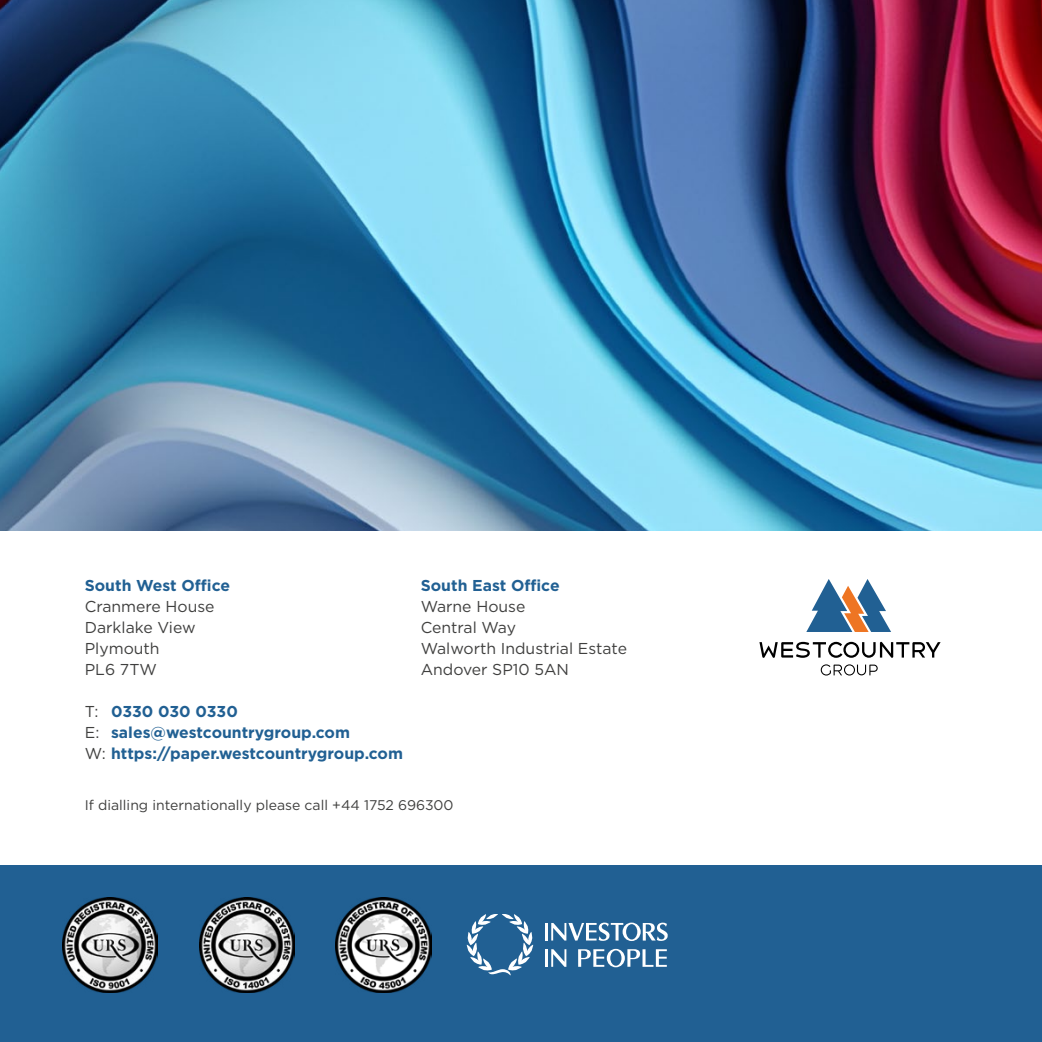
<style>
.page{position:relative;width:1042px;height:1042px;background:#fff}
.page>*{position:absolute;margin:0;border:0;box-sizing:border-box;transform-origin:0 0}
.t1{font:700 15.75px/21px "Gotham";color:#216093}
.t2{font:15.75px/21px "Gotham";color:#3f3f3e}
.t3{font:14px "Gotham";color:#3f3f3e}
.s1{font-weight:400;color:#3f3f3e}
</style>
<div class="page">
<div style="left:0;top:865px;width:1042px;height:177px;background:#216093"></div>
<img style="left:62px;top:897px;width:96px;height:95px">
<img style="left:336px;top:897px;width:95px;height:95px">
<hr style="left:545px;top:949px;width:3px;height:18px;background:#fff">
<svg style="left:551px;top:949px;width:15px;height:18px"></svg>
<svg style="left:578px;top:949px;width:89px;height:18px"></svg>
<hr style="left:545px;top:923px;width:3px;height:17px;background:#fff">
<svg style="left:467px;top:914px;width:67px;height:61px"></svg>
<svg style="left:551px;top:922px;width:117px;height:19px"></svg>
<img style="left:199px;top:897px;width:95px;height:95px">
<svg style="left:821px;top:664px;width:56px;height:11px"></svg>
<svg style="left:759px;top:642px;width:181px;height:16px"></svg>
<svg style="left:806px;top:579px;width:85px;height:53px"></svg>
<img style="left:0;top:0;width:1042px;height:531px">
<p class="t1" style="left:85px;top:575px;width:147px">South West Office</p>
<p class="t2" style="left:85px;top:595px;width:131px">Cranmere House<br>Darklake View<br>Plymouth<br>PL6 7TW</p>
<p class="t1" style="left:85px;top:701px;width:320px"><span class="s1">T:</span> 0330 030 0330<br><span class="s1">E:</span> sales@westcountrygroup.com<br><span class="s1">W:</span> https://paper.westcountrygroup.com</p>
<p class="t1" style="left:421px;top:575px;width:140px">South East Office</p>
<p class="t2" style="left:421px;top:595px;width:208px">Warne House<br>Central Way<br>Walworth Industrial Estate<br>Andover SP10 5AN</p>
<p class="t3" style="left:85px;top:796px;width:370px">If dialling internationally please call +44 1752 696300</p>
</div>
